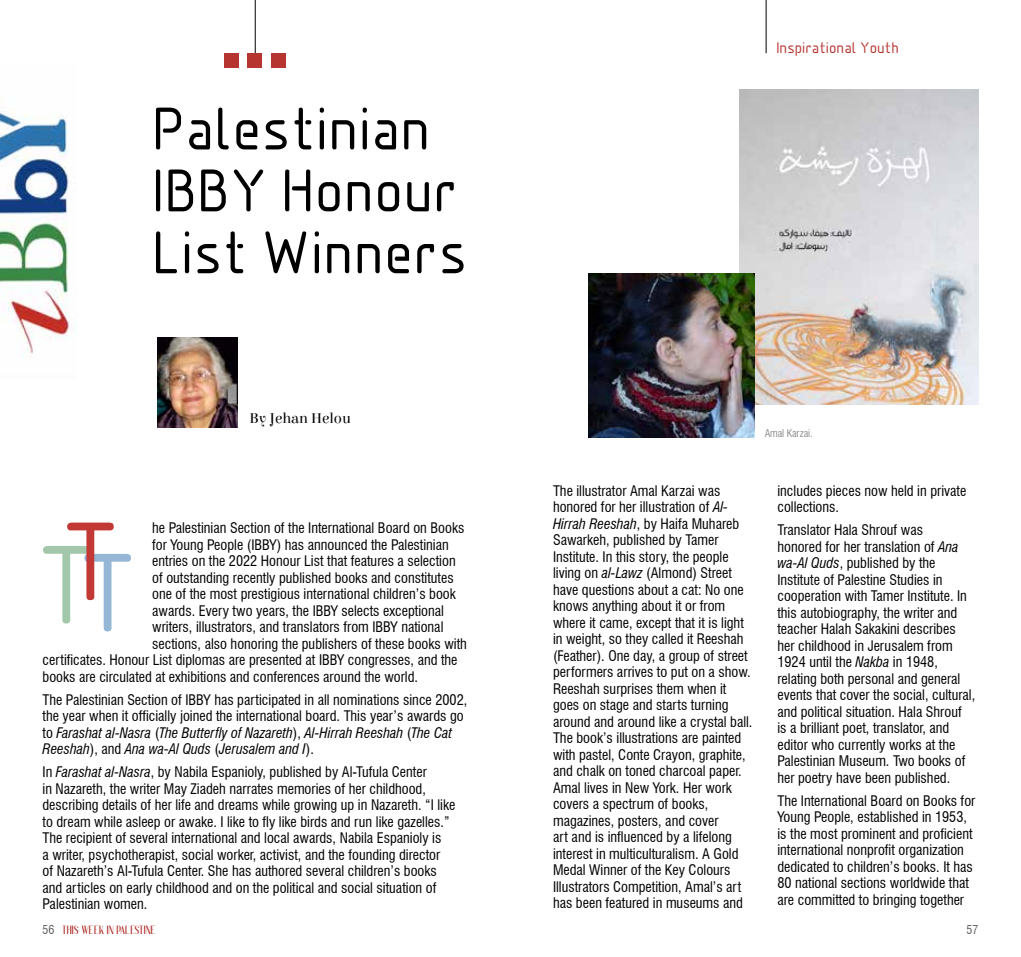
<style>
.page{position:relative;width:1021px;height:957px;background:#fff}
.page>*{position:absolute;margin:0;border:0;box-sizing:border-box;transform-origin:0 0}
.t1{font:55.5px/61.9px "Aadhunik";color:#000}
.t2{font:15px "Elsie";color:#000}
.t3{font:condensed 14.25px/16.5px "Swiss 721 BT";color:#000}
.t4{font:14.25px "Aadhunik";color:#b63531}
.t5{font:700 12px "Anteric";color:#a6120c}
.t6{font:condensed 12px "Swiss 721 BT";color:#646363}
.t7{font:condensed 10.5px "Swiss 721 BT";letter-spacing:-.01em;color:#686868}
.s1{font-style:italic}
.s2{font-family:"Swiss 721 BT";font-weight:400;font-stretch:condensed;color:#646363}
</style>
<div class="page">
<hr style="left:765px;top:0;width:1px;height:53px;background:#000">
<img style="left:157px;top:337px;width:81px;height:90px">
<hr style="left:255px;top:0;width:1px;height:53px;background:#000">
<div style="left:247px;top:53px;width:15px;height:15px;background:#b63531"></div>
<div style="left:224px;top:53px;width:15px;height:15px;background:#b63531"></div>
<div style="left:271px;top:53px;width:15px;height:15px;background:#b63531"></div>
<img style="left:0;top:111px;width:76px;height:246px">
<svg style="left:43px;top:522px;width:88px;height:109px"></svg>
<img style="left:739px;top:89px;width:239px;height:316px">
<img style="left:588px;top:273px;width:166px;height:164px">
<h1 class="t1" style="left:156px;top:90px;width:317px">Palestinian<br>IBBY Honour<br>List Winners</h1>
<p class="t2" style="left:249px;top:409px;width:103px">By Jehan Helou</p>
<p class="t3" style="left:152px;top:520px;width:314px">he Palestinian Section of the International Board on Books</p>
<p class="t3" style="left:152px;top:536px;width:298px">for Young People (IBBY) has announced the Palestinian</p>
<p class="t3" style="left:152px;top:553px;width:305px">entries on the 2022 Honour List that features a selection</p>
<p class="t3" style="left:152px;top:569px;width:303px">of outstanding recently published books and constitutes</p>
<p class="t3" style="left:152px;top:586px;width:305px">one of the most prestigious international children’s book</p>
<p class="t3" style="left:152px;top:602px;width:293px">awards. Every two years, the IBBY selects exceptional</p>
<p class="t3" style="left:152px;top:619px;width:293px">writers, illustrators, and translators from IBBY national</p>
<p class="t3" style="left:152px;top:635px;width:316px">sections, also honoring the publishers of these books with</p>
<p class="t3" style="left:43px;top:652px;width:416px">certificates. Honour List diplomas are presented at IBBY congresses, and the</p>
<p class="t3" style="left:43px;top:668px;width:377px">books are circulated at exhibitions and conferences around the world.</p>
<p class="t3" style="left:43px;top:691px;width:426px">The Palestinian Section of IBBY has participated in all nominations since 2002, the year when it officially joined the international board. This year’s awards go to <span class="s1">Farashat al-Nasra</span> (<span class="s1">The Butterfly of Nazareth</span>), <span class="s1">Al-Hirrah Reeshah</span> (<span class="s1">The Cat Reeshah</span>), and <span class="s1">Ana wa-Al Quds</span> (<span class="s1">Jerusalem and I</span>).</p>
<p class="t3" style="left:43px;top:763px;width:414px">In <span class="s1">Farashat al-Nasra</span>, by Nabila Espanioly, published by Al-Tufula Center<br>in Nazareth, the writer May Ziadeh narrates memories of her childhood, describing details of her life and dreams while growing up in Nazareth. “I like to dream while asleep or awake. I like to fly like birds and run like gazelles.” The recipient of several international and local awards, Nabila Espanioly is<br>a writer, psychotherapist, social worker, activist, and the founding director<br>of Nazareth’s Al-Tufula Center. She has authored several children’s books and articles on early childhood and on the political and social situation of Palestinian women.</p>
<p class="t4" style="left:777px;top:35px;width:124px">Inspirational Youth</p>
<p class="t7" style="left:764px;top:427px;width:50px">Amal Karzai.</p>
<p class="t3" style="left:553px;top:482px;width:201px">The illustrator Amal Karzai was honored for her illustration of <span class="s1">Al-Hirrah Reeshah</span>, by Haifa Muhareb Sawarkeh, published by Tamer Institute. In this story, the people living on <span class="s1">al-Lawz</span> (Almond) Street have questions about a cat: No one knows anything about it or from where it came, except that it is light in weight, so they called it Reeshah (Feather). One day, a group of street performers arrives to put on a show.<br>Reeshah surprises them when it goes on stage and starts turning around and around like a crystal ball.<br>The book’s illustrations are painted with pastel, Conte Crayon, graphite, and chalk on toned charcoal paper.<br>Amal lives in New York. Her work covers a spectrum of books, magazines, posters, and cover<br>art and is influenced by a lifelong interest in multiculturalism. A Gold Medal Winner of the Key Colours Illustrators Competition, Amal’s art has been featured in museums and</p>
<p class="t3" style="left:777px;top:482px;width:190px">includes pieces now held in private collections.</p>
<p class="t3" style="left:777px;top:522px;width:199px">Translator Hala Shrouf was<br>honored for her translation of <span class="s1">Ana wa-Al Quds</span>, published by the Institute of Palestine Studies in cooperation with Tamer Institute. In this autobiography, the writer and teacher Halah Sakakini describes her childhood in Jerusalem from 1924 until the <span class="s1">Nakba</span> in 1948, relating both personal and general events that cover the social, cultural, and political situation. Hala Shrouf<br>is a brilliant poet, translator, and editor who currently works at the Palestinian Museum. Two books of her poetry have been published.</p>
<p class="t3" style="left:777px;top:792px;width:199px">The International Board on Books for Young People, established in 1953, is the most prominent and proficient international nonprofit organization dedicated to children’s books. It has 80 national sections worldwide that are committed to bringing together</p>
<p class="t5" style="left:43px;top:924px;width:115px"><span class="s2">56</span> THIS WEEK IN PALESTINE</p>
<p class="t6" style="left:966px;top:922px;width:13px">57</p>
</div>
